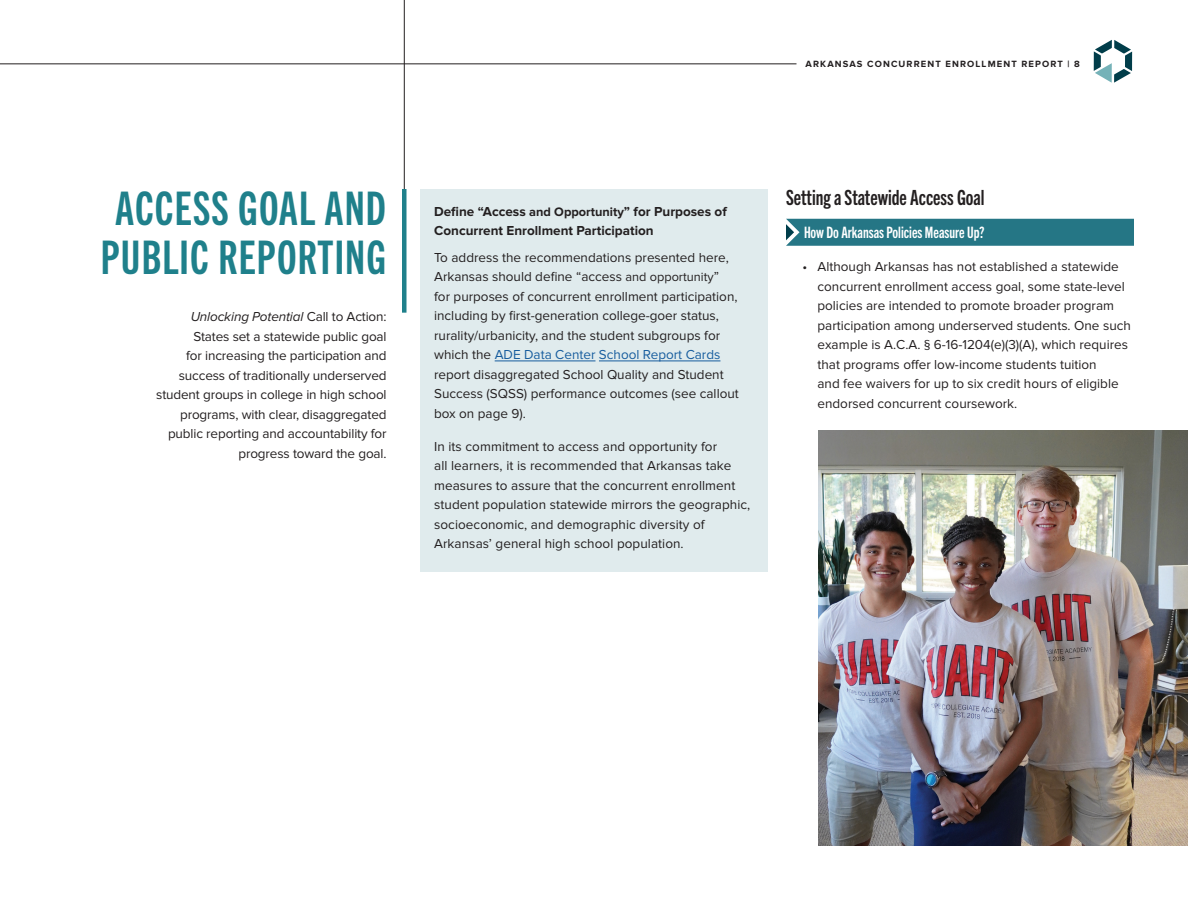
<style>
.page{position:relative;width:1188px;height:918px;background:#fff}
.page>*{position:absolute;margin:0;border:0;box-sizing:border-box;transform-origin:0 0}
.ARK_heading_1{font:46.5px/49.5px "Trade Gothic Next LT Pro Bd Cm";letter-spacing:.025em;color:#1f808b;text-align:center}
.New_heading_3{font:21px "Trade Gothic Next LT Pro Bd Cm";color:#231f20}
.New_ARK_Heading_2{font:15.75px "Trade Gothic Next LT Pro Bd Cm";color:#fff}
.Body_No_indent{font:13.5px/19.5px "Proxima Nova";color:#231f20}
.Bullets{font:13.5px/19.5px "Proxima Nova";color:#231f20}
.Body_No_indent-2{font:700 13.5px/19.5px "Proxima Nova";color:#231f20}
.t1{font:700 9.3px "Proxima Nova";letter-spacing:.12em;color:#231f20}
.s1{font-style:italic}
.s2{font-size:12.75px}
.s3{color:#175d9e}
</style>
<div class="page">
<svg style="left:1094px;top:40px;width:38px;height:43px"></svg>
<hr style="left:0;top:64px;width:796px;height:1px;background:#231f20">
<div style="left:786px;top:219px;width:348px;height:27px;background:#257685"></div>
<div style="left:420px;top:189px;width:348px;height:382px;background:#e0ebed"></div>
<hr style="left:404px;top:0;width:1px;height:267px;background:#231f20">
<hr style="left:402px;top:189px;width:4px;height:124px;background:#1f808b">
<img style="left:819px;top:431px;width:369px;height:414px">
<hr style="left:495px;top:361px;width:100px;height:1px;background:#175d9e">
<hr style="left:599px;top:361px;width:121px;height:1px;background:#175d9e">
<p class="t1" style="left:806px;top:58px;width:276px">ARKANSAS CONCURRENT ENROLLMENT REPORT | 8</p>
<p class="ARK_heading_1" style="left:101px;top:181px;width:287px">ACCESS GOAL AND<br>PUBLIC REPORTING</p>
<p class="Body_No_indent" style="left:156px;top:307px;width:232px;text-align:right"><span class="s1">Unlocking Potential</span> Call to Action:<br>States set a statewide public goal<br>for increasing the participation and success of traditionally underserved student groups in college in high school programs, with clear, disaggregated public reporting and accountability for progress toward the goal.</p>
<p class="Body_No_indent-2" style="left:434px;top:202px;width:294px">Define “Access <span class="s2">and Opportunity</span>” for Purposes of<br>Concurrent Enrollment Participation</p>
<p class="Body_No_indent" style="left:434px;top:248px;width:306px">To address the recommendations presented here, Arkansas should define “access <span class="s2">and opportunity</span>”<br>for purposes of concurrent enrollment participation, including by first-generation college-goer status, rurality/urbanicity, and the student subgroups for which the <span class="s3">ADE Data Center School Report Cards </span>report disaggregated School Quality and Student Success (SQSS) performance outcomes (see callout box on page 9).</p>
<p class="Body_No_indent" style="left:434px;top:437px;width:318px">In its commitment to access and opportunity for<br>all learners, it is recommended that Arkansas take measures to assure that the concurrent enrollment student population statewide mirrors the geographic, socioeconomic, and demographic diversity of Arkansas’ general high school population.</p>
<p class="New_heading_3" style="left:786px;top:184px;width:200px">Setting a Statewide Access Goal</p>
<p class="New_ARK_Heading_2" style="left:804px;top:222px;width:182px">How Do Arkansas Policies Measure Up?</p>
<p class="Bullets" style="left:818px;top:257px;width:315px;text-indent:-15px">• Although Arkansas has not established a statewide concurrent enrollment access goal, some state-level policies are intended to promote broader program participation among underserved students. One such example is A.C.A. § 6-16-1204(e)(3)(A), which requires that programs offer low-income students tuition<br>and fee waivers for up to six credit hours of eligible endorsed concurrent coursework.</p>
</div>
